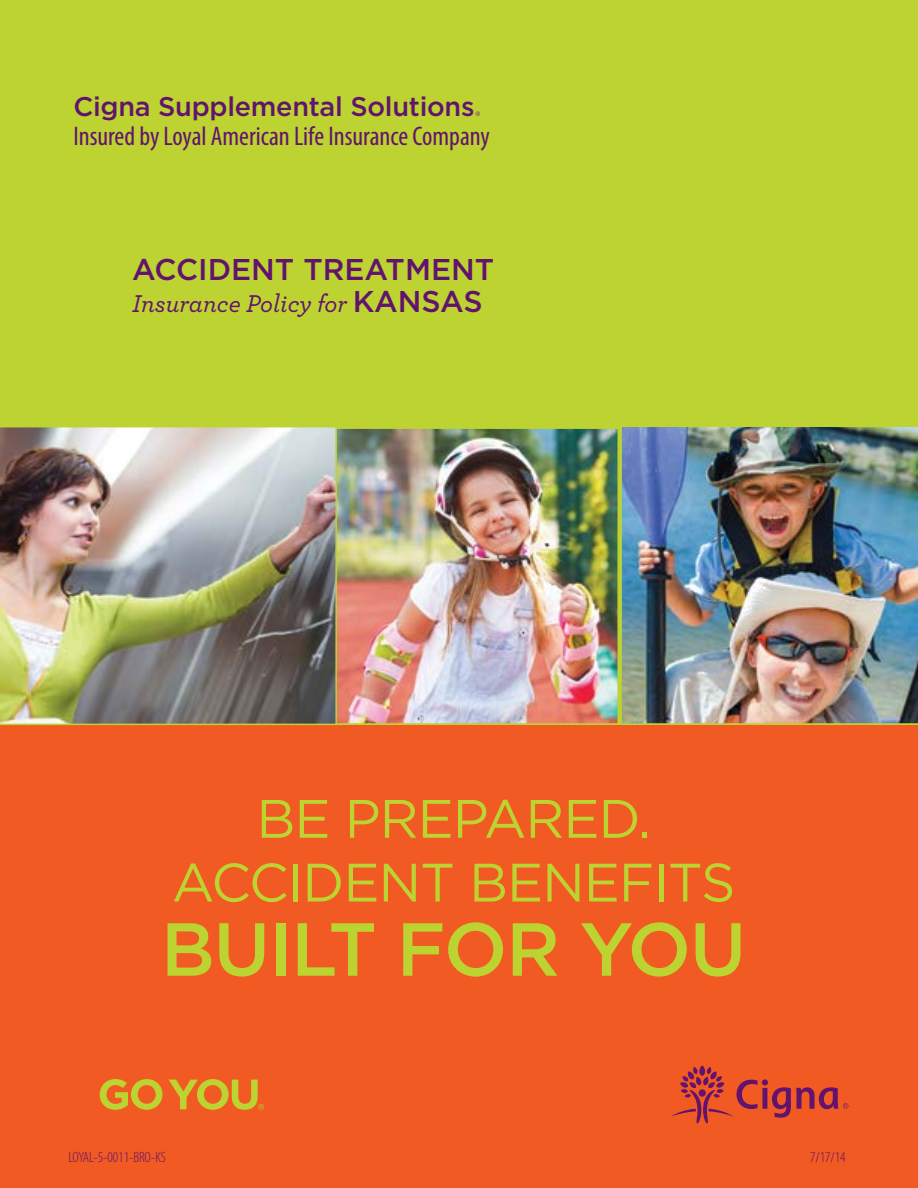
<style>
.page{position:relative;width:918px;height:1188px;background:#fff}
.page>*{position:absolute;margin:0;border:0;box-sizing:border-box;transform-origin:0 0}
.t1{font:500 75px "Gotham";letter-spacing:-.02em;color:#bcd331}
.t2{font:54px/63.8px "Gotham";letter-spacing:-.02em;color:#bcd331;text-align:center}
.t3{font:500 30px "Gotham";color:#62136d}
.t4{font:condensed 27px "Myriad Pro";color:#62136d}
.t5{font:500 27px "Gotham";letter-spacing:-.01em;color:#62136d}
.t6{font:italic 500 25.5px "Archer";color:#62136d}
.t7{font:300 condensed 15px "Myriad Pro";color:#62136d}
.s1{font-family:"Gotham";font-style:normal;font-size:30px}
</style>
<div class="page">
<div style="left:0;top:0;width:918px;height:725px;background:#bcd331"></div>
<div style="left:0;top:725px;width:918px;height:463px;background:#f15a22"></div>
<svg style="left:671px;top:1065px;width:177px;height:58px"></svg>
<svg style="left:475px;top:112px;width:5px;height:4px"></svg>
<svg style="left:100px;top:1079px;width:63px;height:31px"></svg>
<svg style="left:169px;top:1079px;width:95px;height:31px"></svg>
<img style="left:0;top:427px;width:335px;height:297px">
<img style="left:621px;top:427px;width:297px;height:297px">
<img style="left:338px;top:430px;width:278px;height:292px">
<div style="left:335px;top:427px;width:284px;height:298px;border:2px solid #bcd331"></div>
<p class="t5" style="left:73px;top:90px;width:403px">Cigna Supplemental Solutions</p>
<p class="t4" style="left:73px;top:119px;width:418px">Insured by Loyal American Life Insurance Company</p>
<p class="t3" style="left:132px;top:252px;width:364px">ACCIDENT TREATMENT</p>
<p class="t6" style="left:132px;top:288px;width:352px">Insurance Policy for <span class="s1">KANSAS</span></p>
<h2 class="t2" style="left:172px;top:786px;width:565px">BE PREPARED.<br>ACCIDENT BENEFITS</h2>
<h1 class="t1" style="left:161px;top:904px;width:587px">BUILT FOR YOU</h1>
<p class="t7" style="left:68px;top:1149px;width:99px">LOYAL-5-0011-BRO-KS</p>
<p class="t7" style="left:810px;top:1149px;width:37px">7/17/14</p>
</div>
